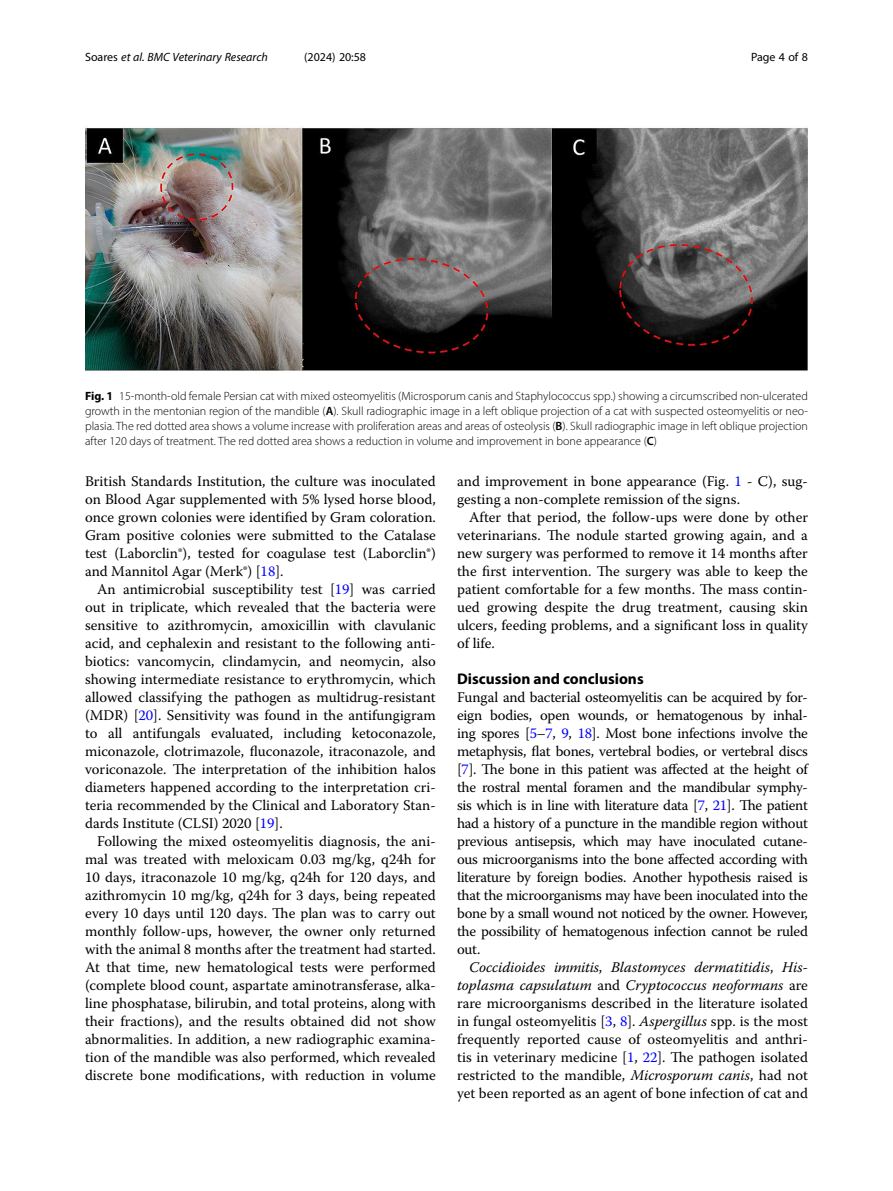
<style>
.page{position:relative;width:893px;height:1191px;background:#fff}
.page>*{position:absolute;margin:0;border:0;box-sizing:border-box;transform-origin:0 0}
.Head_1{font:700 15.45px "Myriad Pro";color:#000}
.Body_Text_Indent{font:14.7px/18px "Warnock Pro";color:#000;text-align:justify}
.Body_Text{font:14.7px/18px "Warnock Pro";letter-spacing:-.02em;color:#000;text-align:justify}
.Figure_Caption{font:300 12px/15px "Myriad Pro";color:#000;text-align:justify}
.t1{font:italic 12px "Myriad Pro";color:#000}
.t2{font:12px "Myriad Pro";color:#000}
.s1{font-style:normal}
.s2{font-weight:700}
.s3{font-weight:600}
.s4{color:#00f}
.s5{font-style:italic}
</style>
<div class="page">
<img style="left:85px;top:126px;width:723px;height:245px">
<p class="t1" style="left:85px;top:50px;width:184px"><span class="s1">Soares</span> et al. BMC Veterinary Research</p>
<p class="t2" style="left:304px;top:50px;width:63px">(2024) 20:58</p>
<p class="t2" style="left:751px;top:50px;width:58px">Page 4 of 8</p>
<p class="Figure_Caption" style="left:85px;top:388px;width:724px"><span class="s2">Fig. 1</span> 15-month-old female Persian cat with mixed osteomyelitis (Microsporum canis and Staphylococcus spp.) showing a circumscribed non-ulcerated growth in the mentonian region of the mandible (<span class="s3">A</span>). Skull radiographic image in a left oblique projection of a cat with suspected osteomyelitis or neo&shy;plasia. The red dotted area shows a volume increase with proliferation areas and areas of osteolysis (<span class="s3">B</span>). Skull radiographic image in left oblique projection after 120 days of treatment. The red dotted area shows a reduction in volume and improvement in bone appearance (<span class="s3">C</span>)</p>
<p class="Body_Text_Indent" style="left:85px;top:472px;width:352px">British Standards Institution, the culture was inoculated on Blood Agar supplemented with 5% lysed horse blood, once grown colonies were identified by Gram coloration.<br>Gram positive colonies were submitted to the Catalase test (Laborclin®), tested for coagulase test (Laborclin®) and Mannitol Agar (Merk®) [<span class="s4">18</span>].</p>
<p class="Body_Text_Indent" style="left:85px;top:580px;width:352px;text-indent:12px">An antimicrobial susceptibility test [<span class="s4">19</span>] was carried out in triplicate, which revealed that the bacteria were sensitive to azithromycin, amoxicillin with clavulanic acid, and cephalexin and resistant to the following anti&shy;biotics: vancomycin, clindamycin, and neomycin, also showing intermediate resistance to erythromycin, which allowed classifying the pathogen as multidrug-resistant (MDR) [<span class="s4">20</span>]. Sensitivity was found in the antifungigram to all antifungals evaluated, including ketoconazole, miconazole, clotrimazole, fluconazole, itraconazole, and voriconazole. The interpretation of the inhibition halos diameters happened according to the interpretation cri&shy;teria recommended by the Clinical and Laboratory Stan&shy;dards Institute (CLSI) 2020 [<span class="s4">19</span>].</p>
<p class="Body_Text_Indent" style="left:85px;top:832px;width:352px;text-indent:12px">Following the mixed osteomyelitis diagnosis, the ani&shy;mal was treated with meloxicam 0.03 mg/kg, q24h for 10 days, itraconazole 10 mg/kg, q24h for 120 days, and azithromycin 10 mg/kg, q24h for 3 days, being repeated every 10 days until 120 days. The plan was to carry out monthly follow-ups, however, the owner only returned with the animal 8 months after the treatment had started.<br>At that time, new hematological tests were performed (complete blood count, aspartate aminotransferase, alka&shy;line phosphatase, bilirubin, and total proteins, along with their fractions), and the results obtained did not show abnormalities. In addition, a new radiographic examina&shy;tion of the mandible was also performed, which revealed discrete bone modifications, with reduction in volume</p>
<p class="Body_Text_Indent" style="left:457px;top:472px;width:352px">and improvement in bone appearance (Fig. <span class="s4">1</span> - C), sug&shy;gesting a non-complete remission of the signs.</p>
<p class="Body_Text_Indent" style="left:457px;top:508px;width:352px;text-indent:12px">After that period, the follow-ups were done by other veterinarians. The nodule started growing again, and a new surgery was performed to remove it 14 months after the first intervention. The surgery was able to keep the patient comfortable for a few months. The mass contin&shy;ued growing despite the drug treatment, causing skin ulcers, feeding problems, and a significant loss in quality of life.</p>
<p class="Head_1" style="left:457px;top:669px;width:188px">Discussion and conclusions</p>
<p class="Body_Text" style="left:457px;top:688px;width:352px">Fungal and bacterial osteomyelitis can be acquired by for&shy;eign bodies, open wounds, or hematogenous by inhal&shy;ing spores [<span class="s4">5</span>–<span class="s4">7</span>, <span class="s4">9</span>, <span class="s4">18</span>]. Most bone infections involve the metaphysis, flat bones, vertebral bodies, or vertebral discs [<span class="s4">7</span>]. The bone in this patient was affected at the height of the rostral mental foramen and the mandibular symphy&shy;sis which is in line with literature data [<span class="s4">7</span>, <span class="s4">21</span>]. The patient had a history of a puncture in the mandible region without previous antisepsis, which may have inoculated cutane&shy;ous microorganisms into the bone affected according with literature by foreign bodies. Another hypothesis raised is that the microorganisms may have been inoculated into the bone by a small wound not noticed by the owner. However, the possibility of hematogenous infection cannot be ruled out.</p>
<p class="Body_Text_Indent" style="left:457px;top:958px;width:352px;text-indent:12px"><span class="s5">Coccidioides immitis</span>, <span class="s5">Blastomyces dermatitidis</span>, <span class="s5">His&shy;toplasma capsulatum</span> and <span class="s5">Cryptococcus neoformans</span> are rare microorganisms described in the literature isolated in fungal osteomyelitis [<span class="s4">3</span>, <span class="s4">8</span>]. <span class="s5">Aspergillus</span> spp. is the most frequently reported cause of osteomyelitis and anthri&shy;tis in veterinary medicine [<span class="s4">1</span>, <span class="s4">22</span>]. The pathogen isolated restricted to the mandible, <span class="s5">Microsporum canis</span>, had not yet been reported as an agent of bone infection of cat and</p>
</div>
